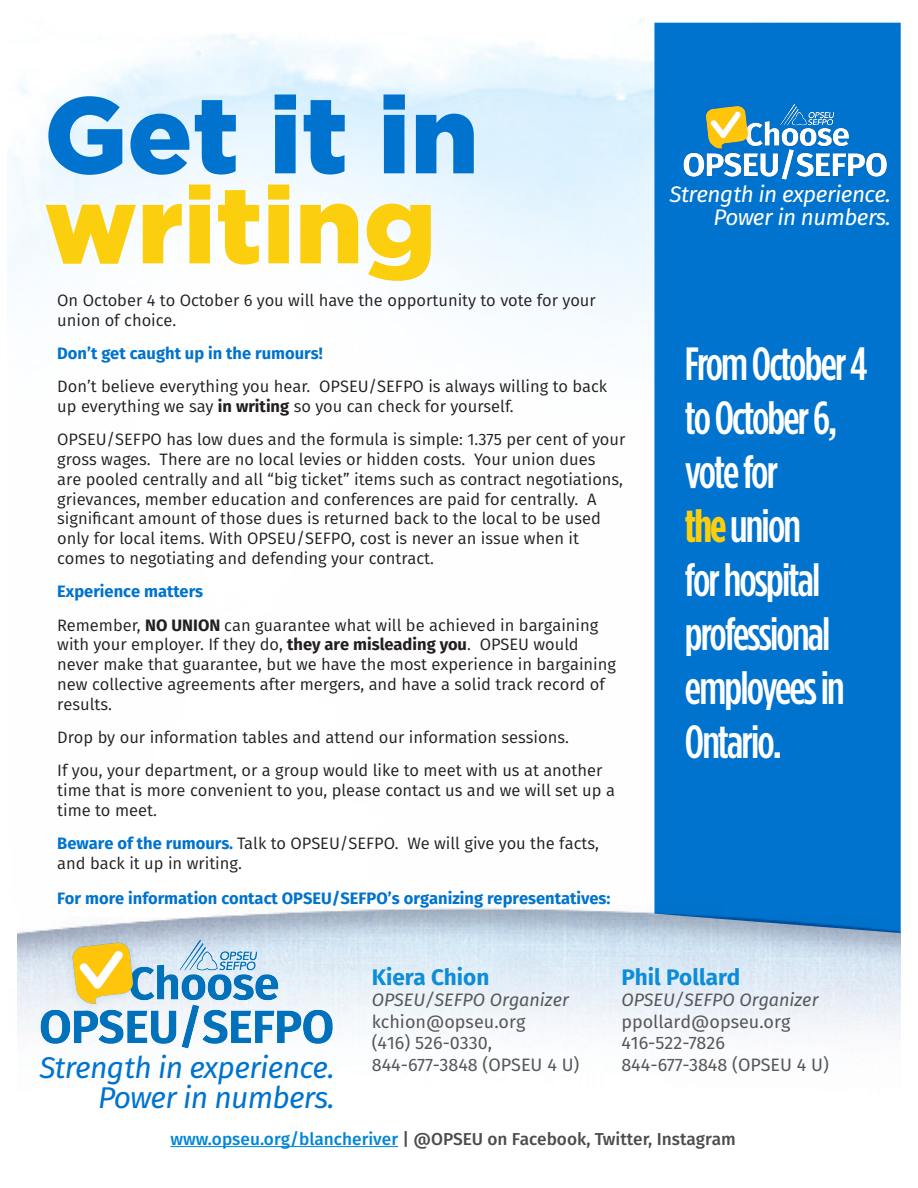
<style>
.page{position:relative;width:918px;height:1188px;background:#fff}
.page>*{position:absolute;margin:0;border:0;box-sizing:border-box;transform-origin:0 0}
.body_copy_1_column{font:900 108px/90px "Gotham HTF";color:#0073ce}
.t1{font:500 condensed 46.5px/54px "Gotham HTF";letter-spacing:-.04em;color:#fff}
.t2{font:italic 30px "Fira Sans";letter-spacing:-.025em;color:#0073ce}
.t3{font:italic 22.5px "Fira Sans";letter-spacing:-.025em;color:#fff}
.body_copy{font:700 22.5px "Fira Sans";color:#0d8cd8}
.body_copy-2{font:18px/21.6px "Fira Sans";color:#57585a}
.body_copy-3{font:italic 18px "Fira Sans";color:#57585a}
.contact_list{font:500 17.25px "Fira Sans";color:#4b4c4d}
.body_copy_1_column-2{font:16.5px/19.8px "Fira Sans";color:#231f20}
.body_copy_1_column-3{font:700 16.5px "Fira Sans";color:#0073ce}
.s1{color:#fccf0e}
.s2{font-weight:700}
.s3{font-weight:700;color:#0073ce}
.s4{font-weight:700;color:#fccf0e}
.s5{color:#0086d6}
</style>
<div class="page">
<div style="left:654px;top:308px;width:247px;height:513px;background:#0073ce"></div>
<img style="left:351px;top:821px;width:550px;height:233px">
<hr style="left:170px;top:1146px;width:228px;height:1px;background:#0086d6">
<img style="left:17px;top:905px;width:334px;height:149px">
<img style="left:636px;top:17px;width:265px;height:291px">
<p class="body_copy_1_column" style="left:44px;top:88px;width:436px">Get it in <span class="s1">writing</span></p>
<p class="body_copy_1_column-2" style="left:57px;top:290px;width:540px">On October 4 to October 6 you will have the opportunity to vote for your union of choice.</p>
<p class="body_copy_1_column-3" style="left:57px;top:342px;width:267px">Don’t get caught up in the rumours!</p>
<p class="body_copy_1_column-2" style="left:57px;top:377px;width:552px">Don’t believe everything you hear. OPSEU/SEFPO is always willing to back up everything we say <span class="s2">in writing</span> so you can check for yourself.</p>
<p class="body_copy_1_column-2" style="left:57px;top:430px;width:570px">OPSEU/SEFPO has low dues and the formula is simple: 1.375 per cent of your gross wages. There are no local levies or hidden costs. Your union dues<br>are pooled centrally and all “big ticket” items such as contract negotiations, grievances, member education and conferences are paid for centrally. A significant amount of those dues is returned back to the local to be used only for local items. With OPSEU/SEFPO, cost is never an issue when it comes to negotiating and defending your contract.</p>
<p class="body_copy_1_column-3" style="left:57px;top:580px;width:147px">Experience matters</p>
<p class="body_copy_1_column-2" style="left:57px;top:615px;width:560px">Remember, <span class="s2">NO UNION</span> can guarantee what will be achieved in bargaining with your employer. If they do, <span class="s2">they are misleading you</span>. OPSEU would never make that guarantee, but we have the most experience in bargaining new collective agreements after mergers, and have a solid track record of results.</p>
<p class="body_copy_1_column-2" style="left:57px;top:728px;width:513px">Drop by our information tables and attend our information sessions.</p>
<p class="body_copy_1_column-2" style="left:57px;top:761px;width:559px">If you, your department, or a group would like to meet with us at another time that is more convenient to you, please contact us and we will set up a time to meet.</p>
<p class="body_copy_1_column-2" style="left:57px;top:834px;width:543px"><span class="s3">Beware of the rumours.</span> Talk to OPSEU/SEFPO. We will give you the facts, and back it up in writing.</p>
<p class="body_copy_1_column-3" style="left:57px;top:886px;width:555px">For more information contact OPSEU/SEFPO’s organizing representatives:</p>
<p class="t3" style="left:670px;top:179px;width:223px">Strength in experience.</p>
<p class="t3" style="left:714px;top:201px;width:179px">Power in numbers.</p>
<p class="t1" style="left:685px;top:336px;width:184px">From October 4 to October 6,</p>
<p class="t1" style="left:685px;top:444px;width:161px">vote for<br><span class="s4">the</span> union for hospital professional employees in<br>Ontario.</p>
<p class="t2" style="left:39px;top:1046px;width:297px">Strength in experience.</p>
<p class="t2" style="left:98px;top:1076px;width:238px">Power in numbers.</p>
<p class="body_copy" style="left:372px;top:961px;width:119px">Kiera Chion</p>
<p class="body_copy-3" style="left:372px;top:987px;width:199px">OPSEU/SEFPO Organizer</p>
<p class="body_copy-2" style="left:372px;top:1011px;width:155px">kchion@opseu.org</p>
<p class="body_copy-2" style="left:372px;top:1032px;width:209px">(416) 526-0330,<br>844-677-3848 (OPSEU 4 U)</p>
<p class="body_copy" style="left:621px;top:961px;width:121px">Phil Pollard</p>
<p class="body_copy-3" style="left:621px;top:987px;width:199px">OPSEU/SEFPO Organizer</p>
<p class="body_copy-2" style="left:621px;top:1011px;width:171px">ppollard@opseu.org</p>
<p class="body_copy-2" style="left:621px;top:1032px;width:105px">416-522-7826</p>
<p class="body_copy-2" style="left:621px;top:1054px;width:209px">844-677-3848 (OPSEU 4 U)</p>
<p class="contact_list" style="left:170px;top:1127px;width:567px"><span class="s5">www.opseu.org/blancheriver</span> | @OPSEU on Facebook, Twitter, Instagram</p>
</div>
